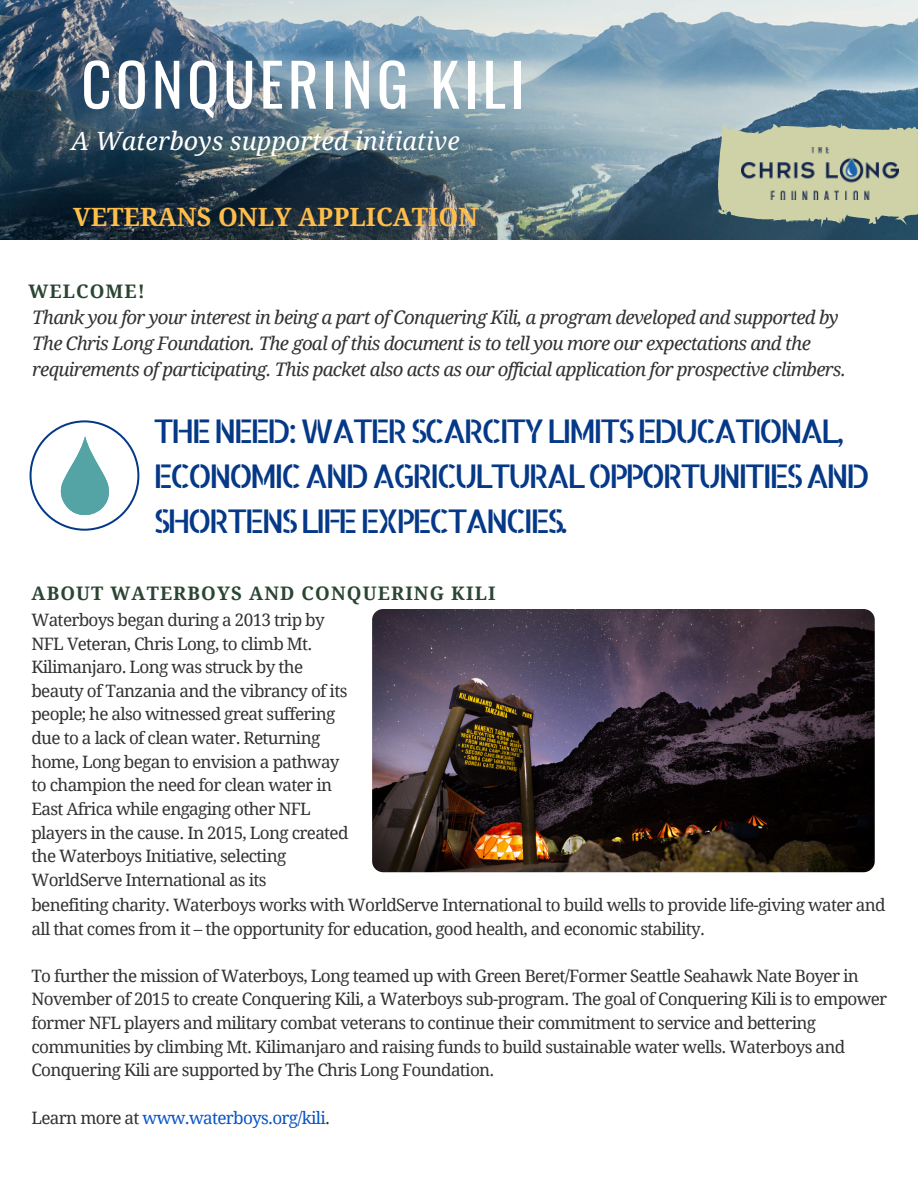
<style>
.page{position:relative;width:918px;height:1188px;background:#fff}
.page>*{position:absolute;margin:0;border:0;box-sizing:border-box;transform-origin:0 0}
.t1{font:59.1px "Oswald";letter-spacing:.07em;color:#fff}
.t2{font:32.7px/45px "Allerta Stencil";letter-spacing:-.1em;color:#053987}
.t3{font:italic 25.2px "Droid Serif";color:#fff}
.t4{font:700 25.2px "Droid Serif";color:#ffbd4a}
.t5{font:italic 18.75px/25.8px "Droid Serif";letter-spacing:-.04em;color:#323232}
.t6{font:700 18.75px "Droid Serif";letter-spacing:.06em;color:#2b4533}
.t7{font:17.1px/23.7px "Droid Serif";letter-spacing:-.04em;color:#323232}
.t8{font:17.1px "Droid Serif";letter-spacing:-.04em;color:#0754c6}
.s1{color:#323232}
</style>
<div class="page">
<img style="left:0;top:0;width:918px;height:240px">
<svg style="left:718px;top:123px;width:200px;height:105px;background:#a7b498"></svg>
<img style="left:741px;top:147px;width:157px;height:53px">
<img style="left:372px;top:609px;width:503px;height:263px;border-radius:11px">
<svg style="left:30px;top:420px;width:109px;height:111px"></svg>
<h1 class="t1" style="left:81px;top:38px;width:445px">CONQUERING KILI</h1>
<h3 class="t3" style="left:71px;top:126px;width:390px">A Waterboys supported initiative</h3>
<h3 class="t4" style="left:73px;top:203px;width:406px">VETERANS ONLY APPLICATION</h3>
<p class="t6" style="left:28px;top:281px;width:118px">WELCOME!</p>
<p class="t5" style="left:32px;top:305px;width:815px">Thank you for your interest in being a part of Conquering Kili, a program developed and supported by<br>The Chris Long Foundation. The goal of this document is to tell you more our expectations and the requirements of participating. This packet also acts as our official application for prospective climbers.</p>
<h2 class="t2" style="left:153px;top:408px;width:719px">THE NEED: WATER SCARCITY LIMITS EDUCATIONAL,<br>ECONOMIC AND AGRICULTURAL OPPORTUNITIES AND<br>SHORTENS LIFE EXPECTANCIES.</h2>
<p class="t6" style="left:32px;top:582px;width:465px">ABOUT WATERBOYS AND CONQUERING KILI</p>
<p class="t7" style="left:32px;top:608px;width:319px">Waterboys began during a 2013 trip by NFL Veteran, Chris Long, to climb Mt.<br>Kilimanjaro. Long was struck by the beauty of Tanzania and the vibrancy of its people; he also witnessed great suffering due to a lack of clean water. Returning home, Long began to envision a pathway to champion the need for clean water in East Africa while engaging other NFL players in the cause. In 2015, Long created the Waterboys Initiative, selecting WorldServe International as its</p>
<p class="t7" style="left:32px;top:893px;width:856px">benefiting charity. Waterboys works with WorldServe International to build wells to provide life-giving water and all that comes from it – the opportunity for education, good health, and economic stability.</p>
<p class="t7" style="left:32px;top:964px;width:857px">To further the mission of Waterboys, Long teamed up with Green Beret/Former Seattle Seahawk Nate Boyer in November of 2015 to create Conquering Kili, a Waterboys sub-program. The goal of Conquering Kili is to empower former NFL players and military combat veterans to continue their commitment to service and bettering communities by climbing Mt. Kilimanjaro and raising funds to build sustainable water wells. Waterboys and Conquering Kili are supported by The Chris Long Foundation.</p>
<p class="t8" style="left:32px;top:1108px;width:300px"><span class="s1">Learn more at</span> www.waterboys.org/kili<span class="s1">.</span></p>
</div>
